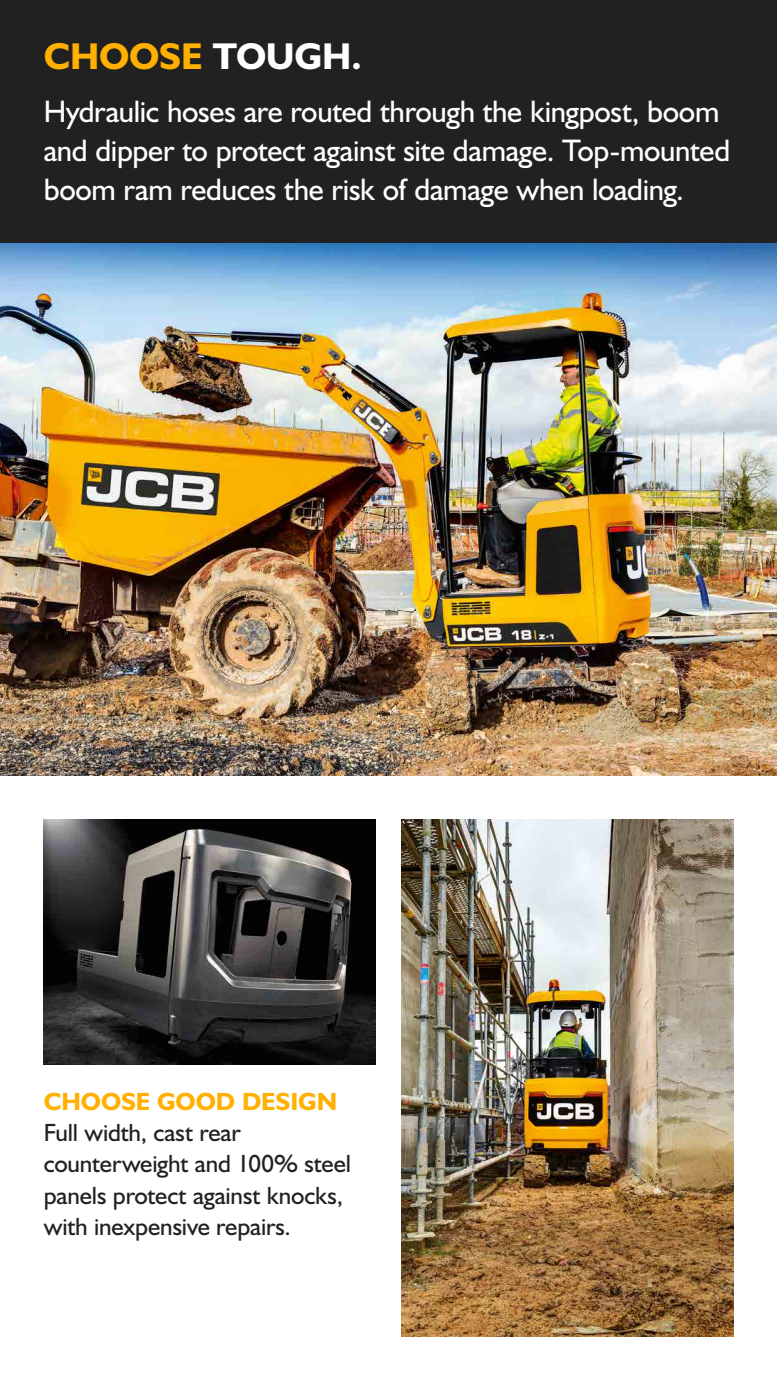
<style>
.page{position:relative;width:777px;height:1380px;background:#fff}
.page>*{position:absolute;margin:0;border:0;box-sizing:border-box;transform-origin:0 0}
.t1{font:37.5px "JCB Bold";letter-spacing:-.01em;color:#ffb000}
.t2{font:31.25px/39.1px "JCB Roman";letter-spacing:-.01em;color:#fff}
.t3{font:25px/31.2px "JCB Roman";letter-spacing:-.005em;color:#212121}
.t4{font:25px "JCB Bold";letter-spacing:-.005em;color:#ffb000}
.s1{color:#fff}
</style>
<div class="page">
<img style="left:0;top:243px;width:776px;height:532px">
<div style="left:0;top:0;width:776px;height:243px;background:#212121"></div>
<img style="left:44px;top:819px;width:331px;height:246px">
<img style="left:401px;top:819px;width:331px;height:517px">
<p class="t1" style="left:44px;top:33px;width:319px">CHOOSE <span class="s1">TOUGH.</span></p>
<p class="t2" style="left:44px;top:91px;width:687px">Hydraulic hoses are routed through the kingpost, boom and dipper to protect against site damage. Top-mounted boom ram reduces the risk of damage when loading.</p>
<p class="t4" style="left:44px;top:1086px;width:295px">CHOOSE GOOD DESIGN</p>
<p class="t3" style="left:44px;top:1117px;width:309px">Full width, cast rear counterweight and 100% steel panels protect against knocks, with inexpensive repairs.</p>
</div>
